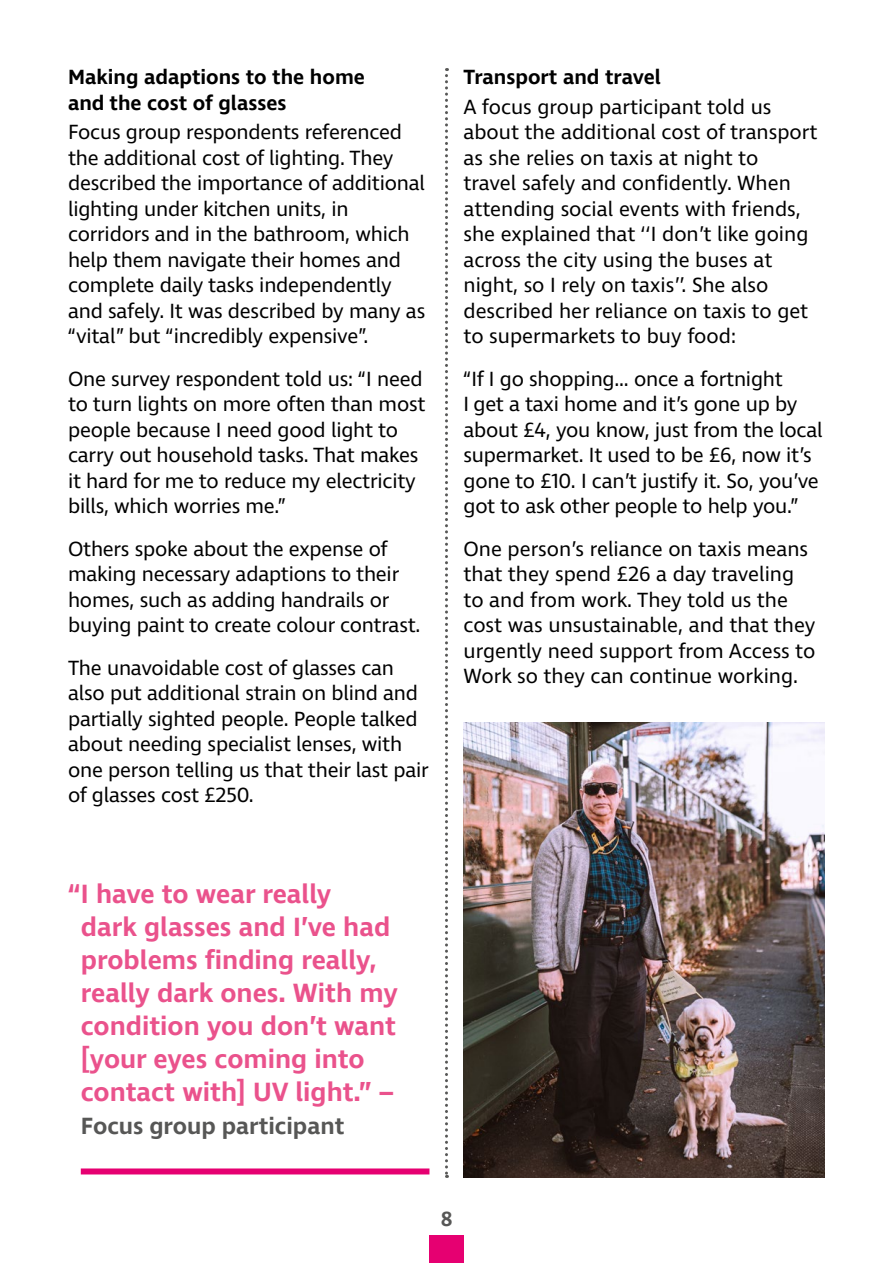
<style>
.page{position:relative;width:893px;height:1263px;background:#fff}
.page>*{position:absolute;margin:0;border:0;box-sizing:border-box;transform-origin:0 0}
.P-Large_Quote{font:600 27px/33px "Ingra";color:#ea528c}
.P-Large_Quote-2{font:600 24px "Ingra";color:#575756}
.P___Body_14_17pt{font:21px/25.5px "Ingra";letter-spacing:-.01em;color:#000}
.t1{font:600 21px/25.5px "Ingra";color:#000}
.t2{font:600 21px "Ingra";color:#575756}
</style>
<div class="page">
<div style="left:81px;top:1168px;width:348px;height:6px;background:#e60071"></div>
<img style="left:463px;top:723px;width:362px;height:455px">
<svg style="left:445px;top:68px;width:3px;height:1110px"></svg>
<div style="left:429px;top:1235px;width:35px;height:28px;background:#e60071"></div>
<h4 class="t1" style="left:68px;top:65px;width:298px">Making adaptions to the home and the cost of glasses</h4>
<p class="P___Body_14_17pt" style="left:68px;top:121px;width:359px">Focus group respondents referenced the additional cost of lighting. They described the importance of additional lighting under kitchen units, in corridors and in the bathroom, which help them navigate their homes and complete daily tasks independently and safely. It was described by many as “vital” but “incredibly expensive”.</p>
<p class="P___Body_14_17pt" style="left:68px;top:367px;width:359px">One survey respondent told us: “I need to turn lights on more often than most people because I need good light to carry out household tasks. That makes it hard for me to reduce my electricity bills, which worries me.”</p>
<p class="P___Body_14_17pt" style="left:68px;top:537px;width:354px">Others spoke about the expense of making necessary adaptions to their homes, such as adding handrails or buying paint to create colour contrast.</p>
<p class="P___Body_14_17pt" style="left:68px;top:656px;width:362px">The unavoidable cost of glasses can also put additional strain on blind and partially sighted people. People talked about needing specialist lenses, with one person telling us that their last pair of glasses cost £250.</p>
<h4 class="t1" style="left:463px;top:65px;width:199px">Transport and travel</h4>
<p class="P___Body_14_17pt" style="left:463px;top:95px;width:355px">A focus group participant told us about the additional cost of transport as she relies on taxis at night to<br>travel safely and confidently. When attending social events with friends, she explained that ‘‘I don’t like going across the city using the buses at night, so I rely on taxis’’. She also described her reliance on taxis to get to supermarkets to buy food:</p>
<p class="P___Body_14_17pt" style="left:463px;top:367px;width:361px">“If I go shopping... once a fortnight<br>I get a taxi home and it’s gone up by about £4, you know, just from the local supermarket. It used to be £6, now it’s gone to £10. I can’t justify it. So, you’ve got to ask other people to help you.”</p>
<p class="P___Body_14_17pt" style="left:463px;top:537px;width:353px">One person’s reliance on taxis means that they spend £26 a day traveling to and from work. They told us the cost was unsustainable, and that they urgently need support from Access to Work so they can continue working.</p>
<p class="P-Large_Quote" style="left:81px;top:879px;width:319px;text-indent:-13px">“I have to wear really<br>dark glasses and I’ve had problems finding really, really dark ones. With my condition you don’t want [your eyes coming into contact with] UV light.” –</p>
<p class="P-Large_Quote-2" style="left:81px;top:1111px;width:265px">Focus group participant</p>
<p class="t2" style="left:441px;top:1206px;width:13px">8</p>
</div>
